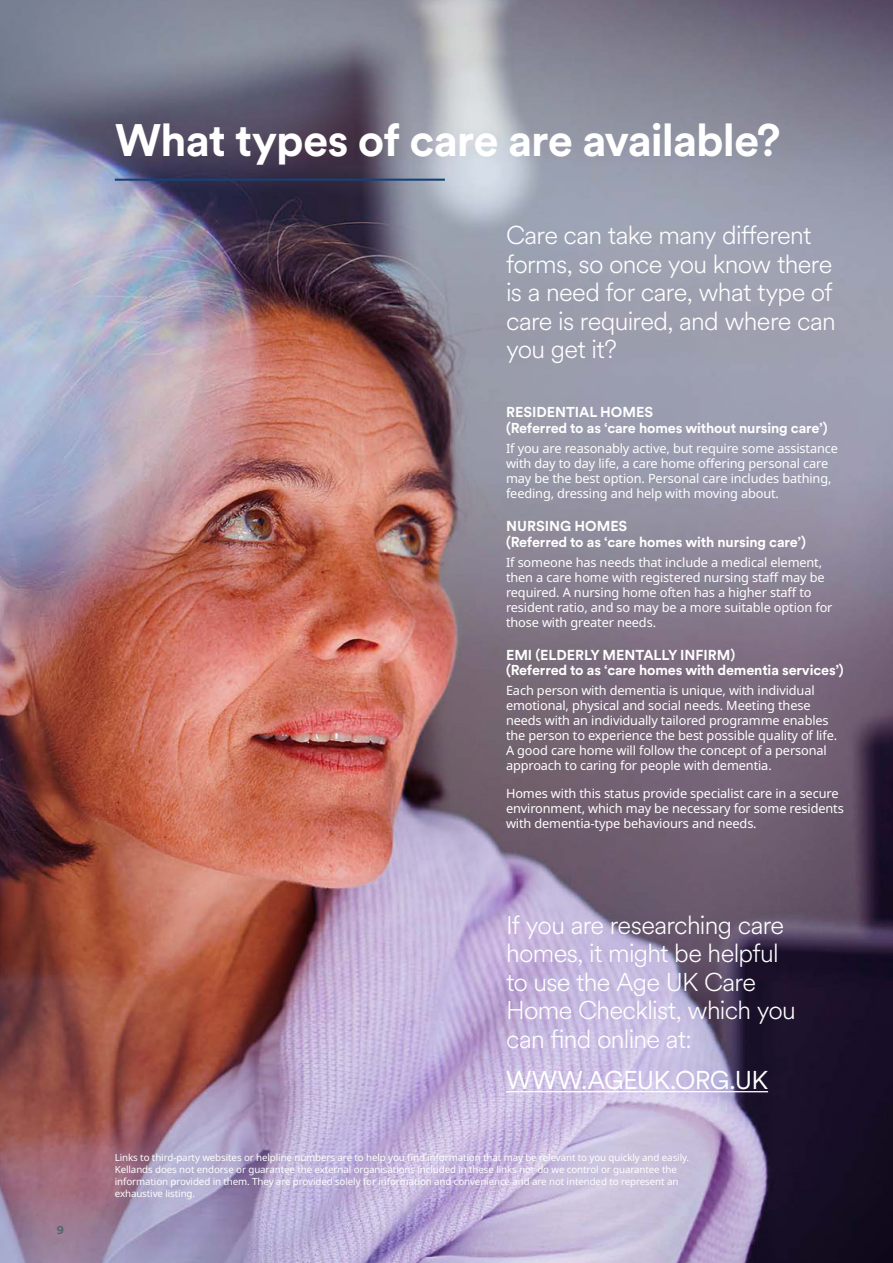
<style>
.page{position:relative;width:893px;height:1263px;background:#fff}
.page>*{position:absolute;margin:0;border:0;box-sizing:border-box;transform-origin:0 0}
._30_32_Benchmark_Intro{font:700 45px "Schroders Circular";letter-spacing:-.02em;color:#fff}
._17_19_Benchmark_Intro_prussian_blue{font:300 25.5px/28.5px "Schroders Circular";letter-spacing:-.03em;color:#fff}
._17_19_Benchmark_Intro_prussian_blue-2{font:25.5px "Schroders Circular";letter-spacing:-.03em;color:#fff}
._9_5___10_5_Sub_head_Prussion_Blus_Schro_{font:700 14.25px/15.8px "Schroders Circular";letter-spacing:-.01em;color:#fff}
._8_5_10_Body_Text_Black{font:12.75px/15px "Noto Sans";letter-spacing:-.01em;color:#fff}
._7_5_10_Folio_Text_Prussian_blue{font:700 11.25px "Schroders Circular";color:#55636c}
._6_5_8_Legal_Disclaimer{font:9.75px/12px "Noto Sans";letter-spacing:-.01em;color:#fff}
</style>
<div class="page">
<img style="left:0;top:0;width:893px;height:1263px">
<hr style="left:506px;top:1091px;width:262px;height:1px;background:#fff">
<hr style="left:115px;top:179px;width:330px;height:2px;background:#154379">
<p class="_7_5_10_Folio_Text_Prussian_blue" style="left:57px;top:1222px;width:9px">9</p>
<p class="_30_32_Benchmark_Intro" style="left:115px;top:109px;width:667px">What types of care are available?</p>
<p class="_17_19_Benchmark_Intro_prussian_blue" style="left:506px;top:220px;width:331px">Care can take many different forms, so once you know there is a need for care, what type of care is required, and where can you get it?</p>
<p class="_9_5___10_5_Sub_head_Prussion_Blus_Schro_" style="left:506px;top:404px;width:323px">RESIDENTIAL HOMES<br>(Referred to as ‘care homes without nursing care’)</p>
<p class="_8_5_10_Body_Text_Black" style="left:506px;top:441px;width:334px">If you are reasonably active, but require some assistance with day to day life, a care home offering personal care may be the best option. Personal care includes bathing, feeding, dressing and help with moving about.</p>
<p class="_9_5___10_5_Sub_head_Prussion_Blus_Schro_" style="left:506px;top:518px;width:301px">NURSING HOMES<br>(Referred to as ‘care homes with nursing care’)</p>
<p class="_8_5_10_Body_Text_Black" style="left:506px;top:555px;width:328px">If someone has needs that include a medical element, then a care home with registered nursing staff may be required. A nursing home often has a higher staff to resident ratio, and so may be a more suitable option for those with greater needs.</p>
<p class="_9_5___10_5_Sub_head_Prussion_Blus_Schro_" style="left:506px;top:646px;width:339px">EMI (ELDERLY MENTALLY INFIRM)<br>(Referred to as ‘care homes with dementia services’)</p>
<p class="_8_5_10_Body_Text_Black" style="left:506px;top:683px;width:333px">Each person with dementia is unique, with individual emotional, physical and social needs. Meeting these needs with an individually tailored programme enables the person to experience the best possible quality of life.<br>A good care home will follow the concept of a personal approach to caring for people with dementia.</p>
<p class="_8_5_10_Body_Text_Black" style="left:506px;top:786px;width:339px">Homes with this status provide specialist care in a secure environment, which may be necessary for some residents with dementia-type behaviours and needs.</p>
<p class="_17_19_Benchmark_Intro_prussian_blue" style="left:506px;top:910px;width:292px">If you are researching care homes, it might be helpful to use the Age UK Care<br>Home Checklist, which you can find online at:</p>
<p class="_17_19_Benchmark_Intro_prussian_blue-2" style="left:506px;top:1063px;width:264px">WWW.AGEUK.ORG.UK</p>
<p class="_6_5_8_Legal_Disclaimer" style="left:115px;top:1151px;width:576px">Links to third-party websites or helpline numbers are to help you find information that may be relevant to you quickly and easily.<br>Kellands does not endorse or guarantee the external organisations included in these links nor do we control or guarantee the information provided in them. They are provided solely for information and convenience and are not intended to represent an exhaustive listing.</p>
</div>
